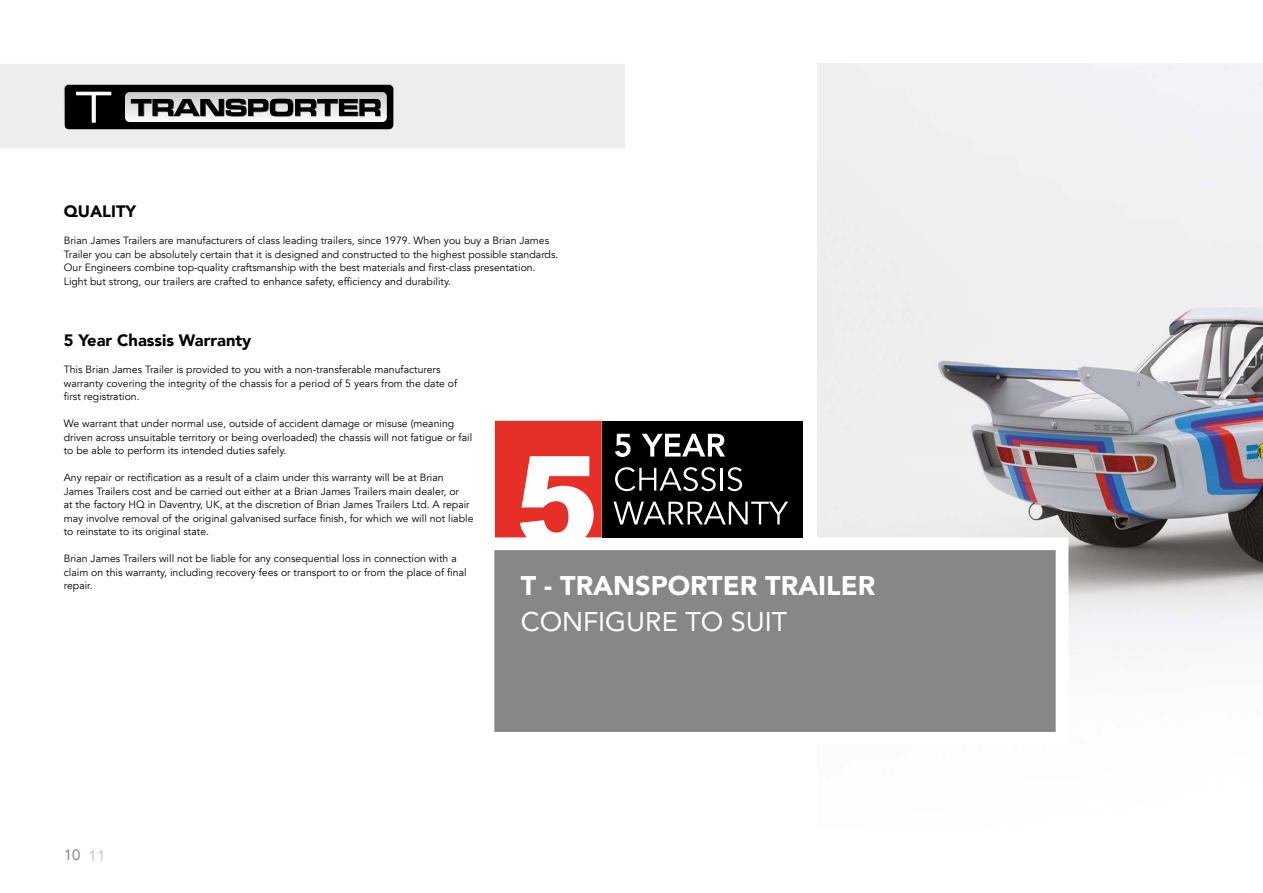
<style>
.page{position:relative;width:1263px;height:893px;background:#fff}
.page>*{position:absolute;margin:0;border:0;box-sizing:border-box;transform-origin:0 0}
.t1{font:900 27px "Avenir LT";color:#fff}
.t2{font:27px "Avenir LT";color:#fff}
.t3{font:900 16.5px "Avenir LT";color:#000}
.t4{font:15px "Avenir LT";color:#878787}
.t5{font:10.5px/13.5px "Avenir LT";color:#000}
.s1{color:#c6c6c6}
</style>
<div class="page">
<img style="left:818px;top:64px;width:445px;height:577px">
<div style="left:482px;top:537px;width:586px;height:208px;background:#878787;border:13px solid #fff"></div>
<div style="left:0;top:64px;width:625px;height:84px;background:#ededed"></div>
<svg style="left:64px;top:84px;width:330px;height:46px;background:#585858"></svg>
<svg style="left:495px;top:421px;width:107px;height:116px"></svg>
<div style="left:602px;top:421px;width:200px;height:116px;background:#000"></div>
<svg style="left:615px;top:434px;width:15px;height:23px"></svg>
<svg style="left:642px;top:434px;width:83px;height:23px"></svg>
<svg style="left:615px;top:467px;width:101px;height:24px"></svg>
<hr style="left:720px;top:468px;width:3px;height:23px;background:#fff">
<svg style="left:727px;top:467px;width:15px;height:24px"></svg>
<svg style="left:613px;top:502px;width:175px;height:22px"></svg>
<h2 class="t3" style="left:64px;top:202px;width:74px">QUALITY</h2>
<p class="t5" style="left:64px;top:234px;width:496px">Brian James Trailers are manufacturers of class leading trailers, since 1979. When you buy a Brian James Trailer you can be absolutely certain that it is designed and constructed to the highest possible standards.<br>Our Engineers combine top-quality craftsmanship with the best materials and first-class presentation.<br>Light but strong, our trailers are crafted to enhance safety, efficiency and durability.</p>
<h2 class="t3" style="left:64px;top:330px;width:189px">5 Year Chassis Warranty</h2>
<p class="t5" style="left:64px;top:363px;width:395px">This Brian James Trailer is provided to you with a non-transferable manufacturers warranty covering the integrity of the chassis for a period of 5 years from the date of first registration.</p>
<p class="t5" style="left:64px;top:417px;width:410px">We warrant that under normal use, outside of accident damage or misuse (meaning driven across unsuitable territory or being overloaded) the chassis will not fatigue or fail to be able to perform its intended duties safely.</p>
<p class="t5" style="left:64px;top:471px;width:411px">Any repair or rectification as a result of a claim under this warranty will be at Brian James Trailers cost and be carried out either at a Brian James Trailers main dealer, or<br>at the factory HQ in Daventry, UK, at the discretion of Brian James Trailers Ltd. A repair may involve removal of the original galvanised surface finish, for which we will not liable to reinstate to its original state.</p>
<p class="t5" style="left:64px;top:552px;width:404px">Brian James Trailers will not be liable for any consequential loss in connection with a claim on this warranty, including recovery fees or transport to or from the place of final repair.</p>
<h1 class="t1" style="left:521px;top:569px;width:356px">T - TRANSPORTER TRAILER</h1>
<h1 class="t2" style="left:521px;top:606px;width:268px">CONFIGURE TO SUIT</h1>
<h3 class="t4" style="left:64px;top:846px;width:43px">10 <span class="s1">11</span></h3>
</div>
